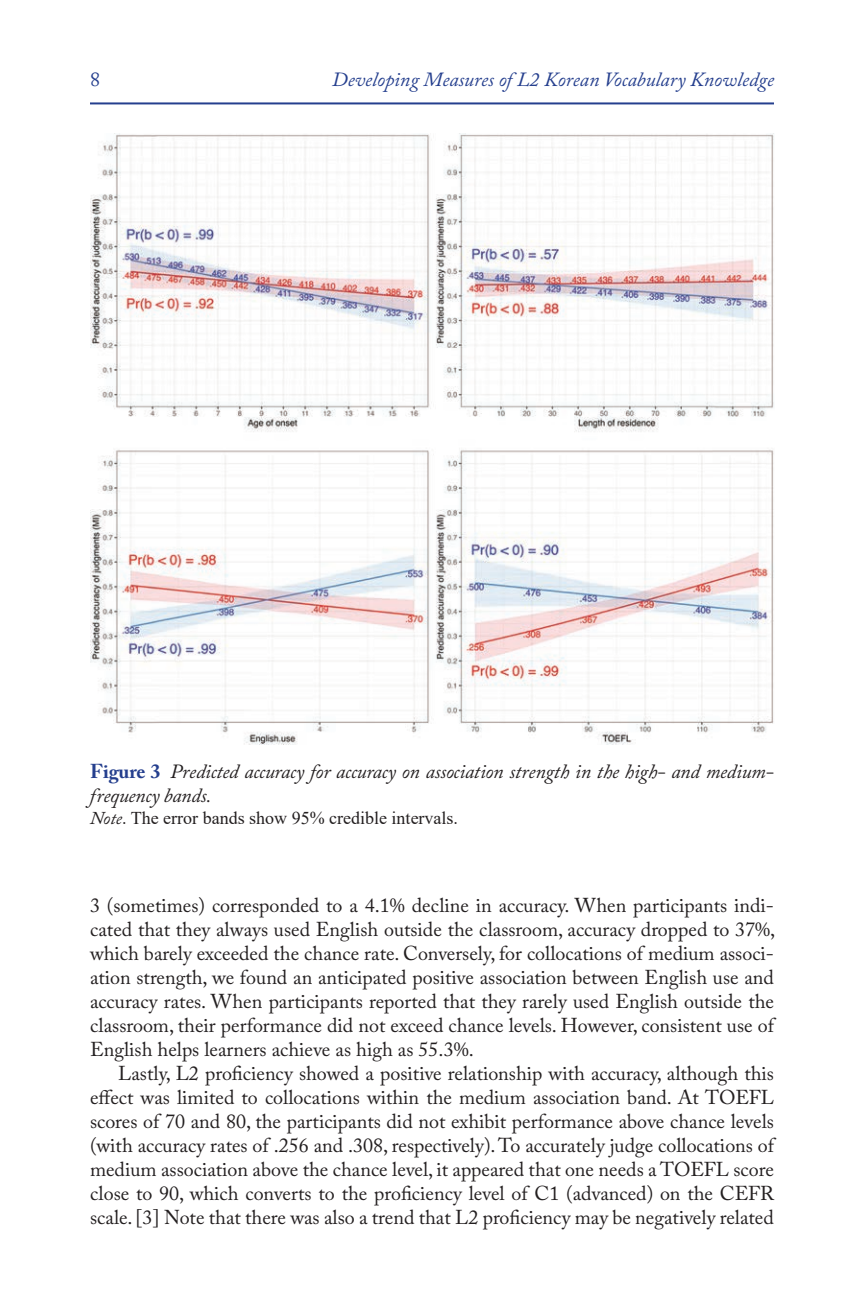
<style>
.page{position:relative;width:864px;height:1296px;background:#fff}
.page>*{position:absolute;margin:0;border:0;box-sizing:border-box;transform-origin:0 0}
.TX_I{font:20px/24px "Adobe Caslon Pro";color:#231f20;text-align:justify}
.FC{font:italic 20px/24px "Adobe Caslon Pro";letter-spacing:-.01em;color:#231f20}
.t1{font:italic 20px "Adobe Caslon Pro";color:#253f8e}
.t2{font:20px "Adobe Caslon Pro";color:#253f8e}
.FN{font:18px "Times New Roman";color:#231f20}
.s1{font-weight:700;font-style:normal;color:#253f8e}
.s2{font-family:"Adobe Caslon Pro";font-style:italic}
</style>
<div class="page">
<hr style="left:90px;top:102px;width:684px;height:2px;background:#253f8e">
<img style="left:90px;top:133px;width:684px;height:612px">
<p class="t2" style="left:90px;top:68px;width:11px">8</p>
<p class="t1" style="left:332px;top:68px;width:443px">Developing Measures of L2 Korean Vocabulary Knowledge</p>
<p class="FC" style="left:90px;top:759px;width:685px"><span class="s1">Figure 3</span> Predicted accuracy for accuracy on association strength in the high- and medium&shy;frequency bands.</p>
<p class="FN" style="left:90px;top:805px;width:370px"><span class="s2">Note</span>. The error bands show 95% credible intervals.</p>
<p class="TX_I" style="left:90px;top:893px;width:687px">3 (sometimes) corresponded to a 4.1% decline in accuracy. When participants indi&shy;cated that they always used English outside the classroom, accuracy dropped to 37%, which barely exceeded the chance rate. Conversely, for collocations of medium associ&shy;ation strength, we found an anticipated positive association between English use and accuracy rates. When participants reported that they rarely used English outside the classroom, their performance did not exceed chance levels. However, consistent use of English helps learners achieve as high as 55.3%.</p>
<p class="TX_I" style="left:90px;top:1061px;width:686px;text-indent:28px">Lastly, L2 proficiency showed a positive relationship with accuracy, although this effect was limited to collocations within the medium association band. At TOEFL scores of 70 and 80, the participants did not exhibit performance above chance levels (with accuracy rates of .256 and .308, respectively). To accurately judge collocations of medium association above the chance level, it appeared that one needs a TOEFL score close to 90, which converts to the proficiency level of C1 (advanced) on the CEFR scale. [3] Note that there was also a trend that L2 proficiency may be negatively related</p>
</div>
